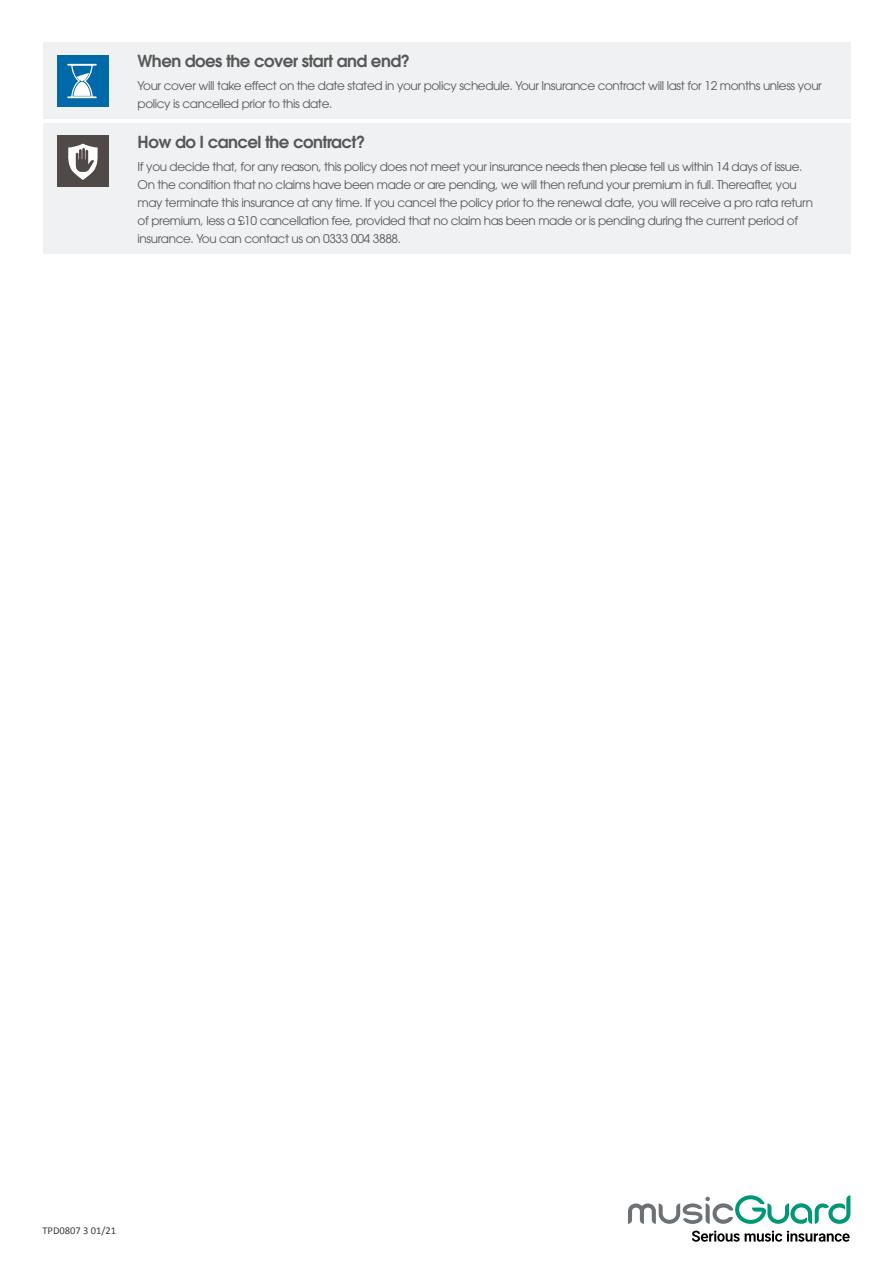
<style>
.page{position:relative;width:893px;height:1263px;background:#fff}
.page>*{position:absolute;margin:0;border:0;box-sizing:border-box;transform-origin:0 0}
.t1{font:600 16.5px "ITC Avant Garde Std";letter-spacing:-.03em;color:#575756}
.t2{font:12px/18px "ITC Avant Garde Std";letter-spacing:-.03em;color:#575756}
.t3{font:10.5px "Calibri";color:#3c3c3b}
</style>
<div class="page">
<div style="left:43px;top:43px;width:808px;height:76px;background:#eff1f2"></div>
<div style="left:58px;top:55px;width:51px;height:51px;background:#0069a7"></div>
<hr style="left:68px;top:64px;width:28px;height:2px;background:#fff">
<hr style="left:68px;top:96px;width:28px;height:2px;background:#fff">
<svg style="left:71px;top:65px;width:22px;height:34px"></svg>
<div style="left:43px;top:123px;width:808px;height:130px;background:#eff1f2"></div>
<div style="left:58px;top:136px;width:51px;height:51px;background:#4f4a47"></div>
<svg style="left:68px;top:144px;width:30px;height:36px"></svg>
<svg style="left:628px;top:1195px;width:222px;height:29px"></svg>
<svg style="left:692px;top:1230px;width:158px;height:12px"></svg>
<h1 class="t1" style="left:138px;top:51px;width:274px">When does the cover start and end?</h1>
<p class="t2" style="left:138px;top:76px;width:686px">Your cover will take effect on the date stated in your policy schedule. Your Insurance contract will last for 12 months unless your policy is cancelled prior to this date.</p>
<h1 class="t1" style="left:138px;top:131px;width:229px">How do I cancel the contract?</h1>
<p class="t2" style="left:138px;top:157px;width:677px">If you decide that, for any reason, this policy does not meet your insurance needs then please tell us within 14 days of issue.<br>On the condition that no claims have been made or are pending, we will then refund your premium in full. Thereafter, you may terminate this insurance at any time. If you cancel the policy prior to the renewal date, you will receive a pro rata return of premium, less a £10 cancellation fee, provided that no claim has been made or is pending during the current period of insurance. You can contact us on 0333 004 3888.</p>
<p class="t3" style="left:43px;top:1223px;width:75px">TPD0807 3 01/21</p>
</div>
